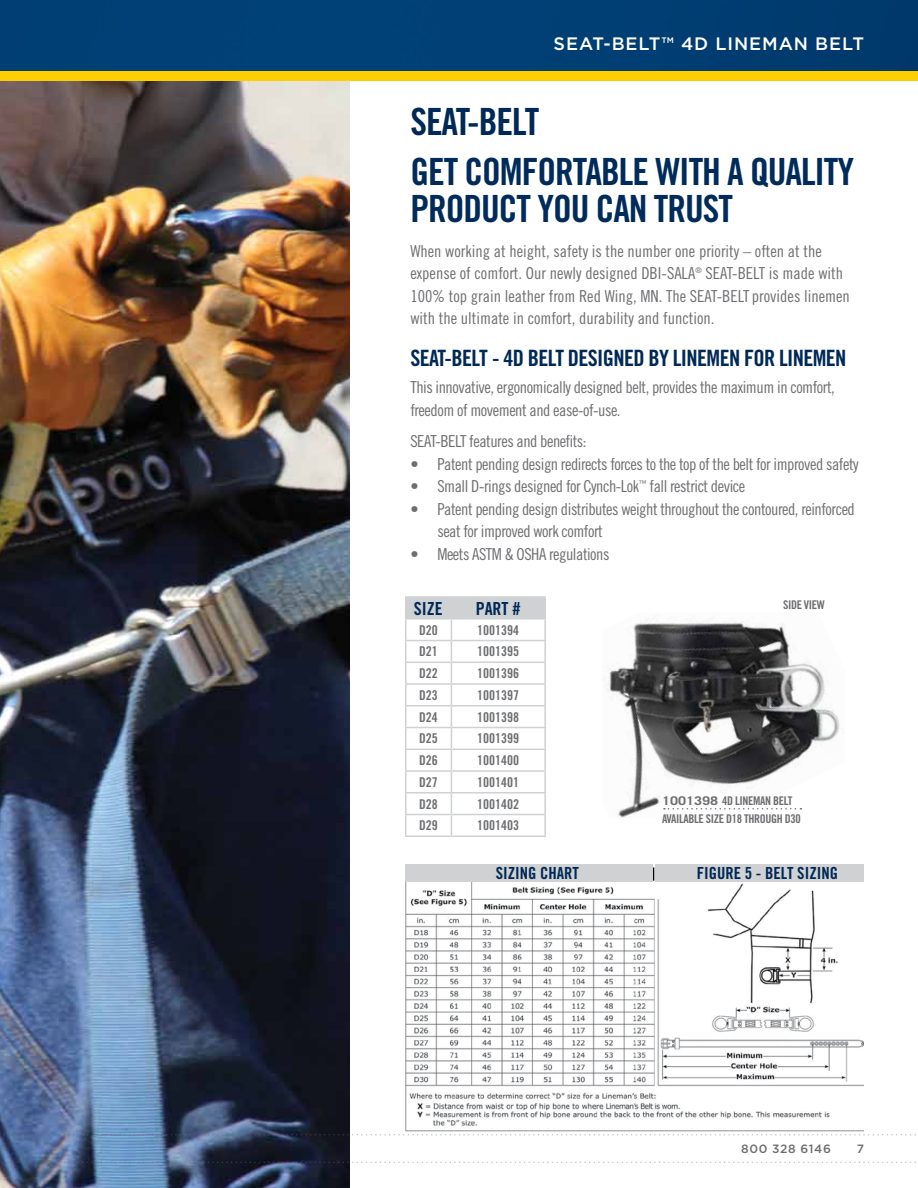
<style>
.page{position:relative;width:918px;height:1188px;background:#fff}
.page>*{position:absolute;margin:0;border:0;box-sizing:border-box;transform-origin:0 0}
.t1{font:37.5px/37.5px "Trade Gothic LT Std Bd Cn 20";letter-spacing:-.03em;color:#002b5a}
.t2{font:37.5px "Trade Gothic LT Std Bd Cn 20";letter-spacing:-.03em;color:#002957}
.t3{font:22.5px "Trade Gothic LT Std Bd Cn 20";letter-spacing:-.03em;color:#002957}
.t4{font:500 18px "Gotham";letter-spacing:.05em;color:#fff}
.t5{font:18px "Trade Gothic LT Std Bd Cn 20";color:#002957}
.t6{font:16.65px "Trade Gothic LT Std Bd Cn 20";color:#002957}
.t7{font:16.5px/22.5px "Trade Gothic LT Std Cn 18";letter-spacing:-.03em;color:#6d6e71}
.t8{font:16.5px/22.5px "Trade Gothic LT Std Cn 18";color:#6d6e71}
.t9{font:13.5px "Trade Gothic LT Std Bd Cn 20";color:#6d6e71}
.t10{font:12px/18.1px "Trade Gothic LT Std Bd Cn 20";letter-spacing:-.03em;color:#6d6e71}
.t11{font:500 12px "Gotham";letter-spacing:.05em;color:#6d6e71}
.s1{font-family:"Trade Gothic LT Std";font-weight:700}
</style>
<div class="page">
<img style="left:607px;top:618px;width:233px;height:200px">
<img style="left:0;top:81px;width:350px;height:1107px">
<svg style="left:664px;top:808px;width:137px;height:2px"></svg>
<div style="left:0;top:24px;width:918px;height:57px;background:#ffce00"></div>
<div style="left:0;top:0;width:918px;height:71px;background:#003f74"></div>
<svg style="left:0;top:1134px;width:916px;height:2px"></svg>
<svg style="left:0;top:1162px;width:916px;height:1px"></svg>
<img style="left:406px;top:867px;width:457px;height:265px">
<div style="left:406px;top:864px;width:247px;height:17px;background:#cfd1d2"></div>
<div style="left:655px;top:864px;width:208px;height:17px;background:#cfd1d2"></div>
<hr style="left:451px;top:618px;width:95px;height:2px;background:#cfd1d2">
<hr style="left:405px;top:596px;width:46px;height:2px;background:#cfd1d2">
<hr style="left:451px;top:596px;width:95px;height:2px;background:#cfd1d2">
<hr style="left:544px;top:598px;width:2px;height:20px;background:#cfd1d2">
<hr style="left:544px;top:620px;width:2px;height:20px;background:#cfd1d2">
<hr style="left:451px;top:640px;width:95px;height:1px;background:#cfd1d2">
<hr style="left:544px;top:641px;width:2px;height:21px;background:#cfd1d2">
<hr style="left:544px;top:685px;width:2px;height:20px;background:#cfd1d2">
<hr style="left:544px;top:728px;width:2px;height:21px;background:#cfd1d2">
<hr style="left:544px;top:772px;width:2px;height:20px;background:#cfd1d2">
<hr style="left:544px;top:815px;width:2px;height:21px;background:#cfd1d2">
<hr style="left:405px;top:836px;width:46px;height:1px;background:#cfd1d2">
<hr style="left:451px;top:836px;width:95px;height:1px;background:#cfd1d2">
<hr style="left:451px;top:662px;width:95px;height:1px;background:#cfd1d2">
<hr style="left:544px;top:663px;width:2px;height:20px;background:#cfd1d2">
<hr style="left:451px;top:683px;width:95px;height:2px;background:#cfd1d2">
<hr style="left:451px;top:705px;width:95px;height:2px;background:#cfd1d2">
<hr style="left:544px;top:707px;width:2px;height:20px;background:#cfd1d2">
<hr style="left:451px;top:727px;width:95px;height:1px;background:#cfd1d2">
<hr style="left:451px;top:749px;width:95px;height:1px;background:#cfd1d2">
<hr style="left:544px;top:750px;width:2px;height:20px;background:#cfd1d2">
<hr style="left:451px;top:770px;width:95px;height:2px;background:#cfd1d2">
<svg style="left:405px;top:598px;width:140px;height:238px"></svg>
<hr style="left:451px;top:792px;width:95px;height:2px;background:#cfd1d2">
<hr style="left:544px;top:794px;width:2px;height:20px;background:#cfd1d2">
<hr style="left:405px;top:814px;width:46px;height:1px;background:#cfd1d2">
<hr style="left:451px;top:814px;width:95px;height:1px;background:#cfd1d2">
<p class="t4" style="left:554px;top:32px;width:312px">SEAT-BELT™ 4D LINEMAN BELT</p>
<h1 class="t2" style="left:410px;top:99px;width:131px">SEAT-BELT</h1>
<h1 class="t1" style="left:410px;top:152px;width:445px">GET COMFORTABLE WITH A QUALITY<br>PRODUCT YOU CAN TRUST</h1>
<p class="t8" style="left:410px;top:239px;width:441px">When working at height, safety is the number one priority – often at the expense of comfort. Our newly designed DBI-SALA<sup>®</sup> SEAT-BELT is made with 100% top grain leather from Red Wing, MN. The SEAT-BELT provides linemen with the ultimate in comfort, durability and function.</p>
<h2 class="t3" style="left:410px;top:344px;width:438px">SEAT-BELT - 4D BELT DESIGNED BY LINEMEN FOR LINEMEN</h2>
<p class="t7" style="left:410px;top:376px;width:426px">This innovative, ergonomically designed belt, provides the maximum in comfort, freedom of movement and ease-of-use.</p>
<p class="t7" style="left:410px;top:430px;width:178px">SEAT-BELT features and benefits:</p>
<p class="t7" style="left:410px;top:452px;width:450px">• Patent pending design redirects forces to the top of the belt for improved safety</p>
<p class="t7" style="left:410px;top:475px;width:336px">• Small D-rings designed for Cynch-Lok<sup>™</sup> fall restrict device</p>
<p class="t7" style="left:437px;top:497px;width:419px;text-indent:-27px">• Patent pending design distributes weight throughout the contoured, reinforced seat for improved work comfort</p>
<p class="t7" style="left:410px;top:542px;width:201px">• Meets ASTM &amp; OSHA regulations</p>
<p class="t5" style="left:414px;top:598px;width:30px">SIZE</p>
<p class="t5" style="left:476px;top:598px;width:46px">PART #</p>
<p class="t9" style="left:419px;top:622px;width:20px">D20</p>
<p class="t9" style="left:477px;top:622px;width:43px">1001394</p>
<p class="t9" style="left:419px;top:643px;width:20px">D21</p>
<p class="t9" style="left:477px;top:643px;width:43px">1001395</p>
<p class="t9" style="left:419px;top:665px;width:20px">D22</p>
<p class="t9" style="left:477px;top:665px;width:43px">1001396</p>
<p class="t9" style="left:419px;top:687px;width:20px">D23</p>
<p class="t9" style="left:477px;top:687px;width:43px">1001397</p>
<p class="t9" style="left:419px;top:709px;width:20px">D24</p>
<p class="t9" style="left:477px;top:709px;width:43px">1001398</p>
<p class="t9" style="left:419px;top:730px;width:20px">D25</p>
<p class="t9" style="left:477px;top:730px;width:43px">1001399</p>
<p class="t9" style="left:419px;top:752px;width:20px">D26</p>
<p class="t9" style="left:477px;top:752px;width:43px">1001400</p>
<p class="t9" style="left:419px;top:774px;width:20px">D27</p>
<p class="t9" style="left:477px;top:774px;width:43px">1001401</p>
<p class="t9" style="left:419px;top:796px;width:20px">D28</p>
<p class="t9" style="left:477px;top:796px;width:43px">1001402</p>
<p class="t9" style="left:419px;top:817px;width:20px">D29</p>
<p class="t9" style="left:477px;top:817px;width:43px">1001403</p>
<p class="t10" style="left:783px;top:595px;width:43px">SIDE VIEW</p>
<p class="t10" style="left:662px;top:791px;width:140px"><span class="s1">1001398</span> 4D LINEMAN BELT<br>AVAILABLE SIZE D18 THROUGH D30</p>
<p class="t6" style="left:496px;top:863px;width:85px">SIZING CHART</p>
<p class="t6" style="left:697px;top:863px;width:143px">FIGURE 5 - BELT SIZING</p>
<p class="t11" style="left:741px;top:1141px;width:91px">800 328 6146</p>
<p class="t11" style="left:857px;top:1141px;width:9px">7</p>
</div>
